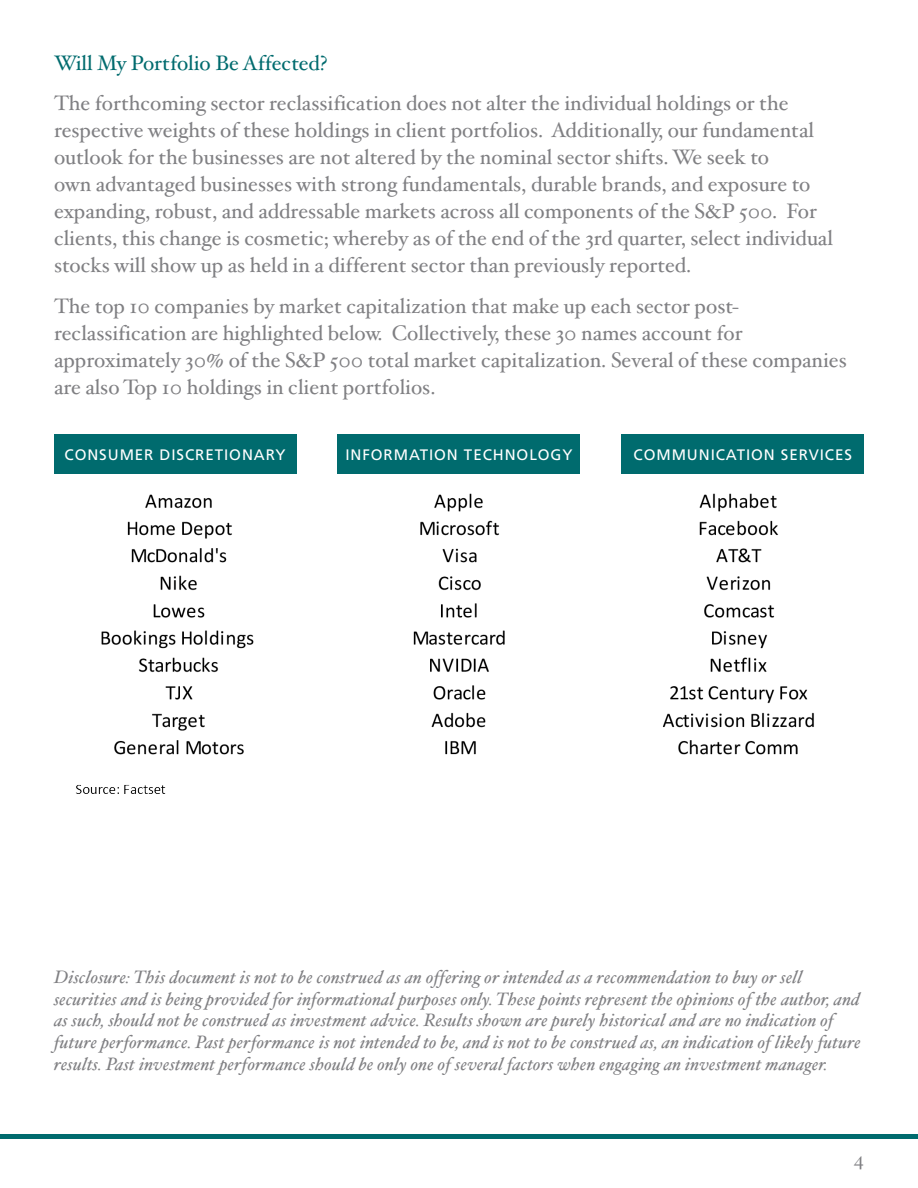
<style>
.page{position:relative;width:918px;height:1188px;background:#fff}
.page>*{position:absolute;margin:0;border:0;box-sizing:border-box;transform-origin:0 0}
.t1{font:21px/27px "Hoefler New";color:#808083}
.t2{font:21px "Hoefler New";color:#006b6e}
.t3{font:italic 18px/21.6px "Hoefler New";letter-spacing:.01em;color:#808083}
.t4{font:18px "Hoefler New Roman Alt";color:#808083}
.t5{font:15.15px "Frutiger";letter-spacing:.06em;color:#fff}
</style>
<div class="page">
<hr style="left:0;top:1134px;width:918px;height:4px;background:#006b6e">
<img style="left:76px;top:493px;width:738px;height:300px">
<div style="left:54px;top:434px;width:242px;height:40px;background:#006b6e"></div>
<div style="left:338px;top:434px;width:242px;height:40px;background:#006b6e"></div>
<div style="left:622px;top:434px;width:242px;height:40px;background:#006b6e"></div>
<p class="t2" style="left:54px;top:50px;width:275px">Will My Portfolio Be Affected?</p>
<p class="t1" style="left:54px;top:90px;width:780px">The forthcoming sector reclassification does not alter the individual holdings or the respective weights of these holdings in client portfolios. Additionally, our fundamental outlook for the businesses are not altered by the nominal sector shifts. We seek to<br>own advantaged businesses with strong fundamentals, durable brands, and exposure to expanding, robust, and addressable markets across all components of the S&amp;P 500. For clients, this change is cosmetic; whereby as of the end of the 3rd quarter, select individual stocks will show up as held in a different sector than previously reported.</p>
<p class="t1" style="left:54px;top:293px;width:794px">The top 10 companies by market capitalization that make up each sector post&shy;reclassification are highlighted below. Collectively, these 30 names account for approximately 30% of the S&amp;P 500 total market capitalization. Several of these companies are also Top 10 holdings in client portfolios.</p>
<p class="t5" style="left:65px;top:446px;width:223px">CONSUMER DISCRETIONARY</p>
<p class="t5" style="left:345px;top:446px;width:229px">INFORMATION TECHNOLOGY</p>
<p class="t5" style="left:634px;top:446px;width:220px">COMMUNICATION SERVICES</p>
<p class="t3" style="left:54px;top:967px;width:808px">Disclosure: This document is not to be construed as an offering or intended as a recommendation to buy or sell securities and is being provided for informational purposes only. These points represent the opinions of the author, and as such, should not be construed as investment advice. Results shown are purely historical and are no indication of future performance. Past performance is not intended to be, and is not to be construed as, an indication of likely future results. Past investment performance should be only one of several factors when engaging an investment manager.</p>
<p class="t4" style="left:853px;top:1155px;width:12px">4</p>
</div>
